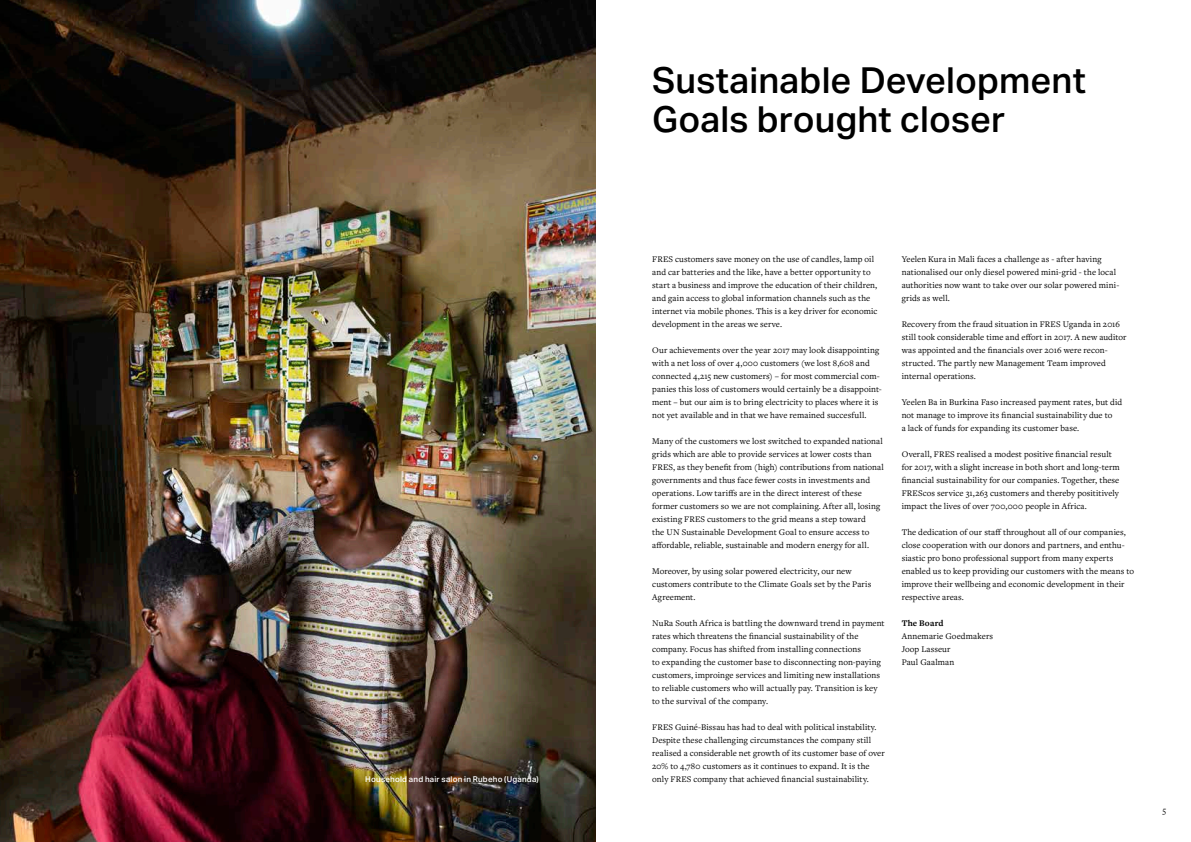
<style>
.page{position:relative;width:1191px;height:842px;background:#fff}
.page>*{position:absolute;margin:0;border:0;box-sizing:border-box;transform-origin:0 0}
.t1{font:500 36px/39px "Aktiv Grotesk";letter-spacing:.005em;color:#000}
.t2{font:9px/13px "Freight Text Pro";letter-spacing:.005em;color:#000}
.t3{font:700 9px "Freight Text Pro";letter-spacing:.015em;color:#000}
.t4{font:500 8px "Aktiv Grotesk";letter-spacing:.025em;color:#fff}
</style>
<div class="page">
<img style="left:0;top:0;width:595px;height:842px">
<p class="t4" style="left:365px;top:775px;width:175px">Household and hair salon in Rubeho (Uganda)</p>
<h1 class="t1" style="left:652px;top:61px;width:435px">Sustainable Development<br>Goals brought closer</h1>
<p class="t2" style="left:652px;top:253px;width:227px">FRES customers save money on the use of candles, lamp oil and car batteries and the like, have a better opportunity to start a business and improve the education of their children, and gain access to global information channels such as the internet via mobile phones. This is a key driver for economic development in the areas we serve.</p>
<p class="t2" style="left:652px;top:344px;width:231px">Our achievements over the year 2017 may look disappointing with a net loss of over 4,000 customers (we lost 8,608 and connected 4,215 new customers) – for most commercial com&shy;panies this loss of customers would certainly be a disappoint&shy;ment – but our aim is to bring electricity to places where it is not yet available and in that we have remained succesfull.</p>
<p class="t2" style="left:652px;top:435px;width:233px">Many of the customers we lost switched to expanded national grids which are able to provide services at lower costs than FRES, as they benefit from (high) contributions from national governments and thus face fewer costs in investments and operations. Low tariffs are in the direct interest of these former customers so we are not complaining. After all, losing existing FRES customers to the grid means a step toward<br>the UN Sustainable Development Goal to ensure access to affordable, reliable, sustainable and modern energy for all.</p>
<p class="t2" style="left:652px;top:565px;width:221px">Moreover, by using solar powered electricity, our new customers contribute to the Climate Goals set by the Paris<br>Agreement.</p>
<p class="t2" style="left:652px;top:617px;width:234px">NuRa South Africa is battling the downward trend in payment rates which threatens the financial sustainability of the company. Focus has shifted from installing connections<br>to expanding the customer base to disconnecting non-paying customers, improinge services and limiting new installations to reliable customers who will actually pay. Transition is key to the survival of the company.</p>
<p class="t2" style="left:652px;top:721px;width:234px">FRES Guiné-Bissau has had to deal with political instability.<br>Despite these challenging circumstances the company still realised a considerable net growth of its customer base of over 20% to 4,780 customers as it continues to expand. It is the only FRES company that achieved financial sustainability.</p>
<p class="t2" style="left:901px;top:253px;width:219px">Yeelen Kura in Mali faces a challenge as - after having nationalised our only diesel powered mini-grid - the local authorities now want to take over our solar powered mini&shy;grids as well.</p>
<p class="t2" style="left:901px;top:318px;width:226px">Recovery from the fraud situation in FRES Uganda in 2016 still took considerable time and effort in 2017. A new auditor was appointed and the financials over 2016 were recon&shy;structed. The partly new Management Team improved internal operations.</p>
<p class="t2" style="left:901px;top:395px;width:222px">Yeelen Ba in Burkina Faso increased payment rates, but did not manage to improve its financial sustainability due to<br>a lack of funds for expanding its customer base.</p>
<p class="t2" style="left:901px;top:447px;width:220px">Overall, FRES realised a modest positive financial result for 2017, with a slight increase in both short and long-term financial sustainability for our companies. Together, these FREScos service 31,263 customers and thereby posititively impact the lives of over 700,000 people in Africa.</p>
<p class="t2" style="left:901px;top:525px;width:234px">The dedication of our staff throughout all of our companies, close cooperation with our donors and partners, and enthu&shy;siastic pro bono professional support from many experts enabled us to keep providing our customers with the means to improve their wellbeing and economic development in their respective areas.</p>
<p class="t3" style="left:901px;top:617px;width:43px">The Board</p>
<p class="t2" style="left:901px;top:629px;width:93px">Annemarie Goedmakers<br>Joop Lasseur<br>Paul Gaalman</p>
<p class="t2" style="left:1162px;top:804px;width:5px">5</p>
</div>
